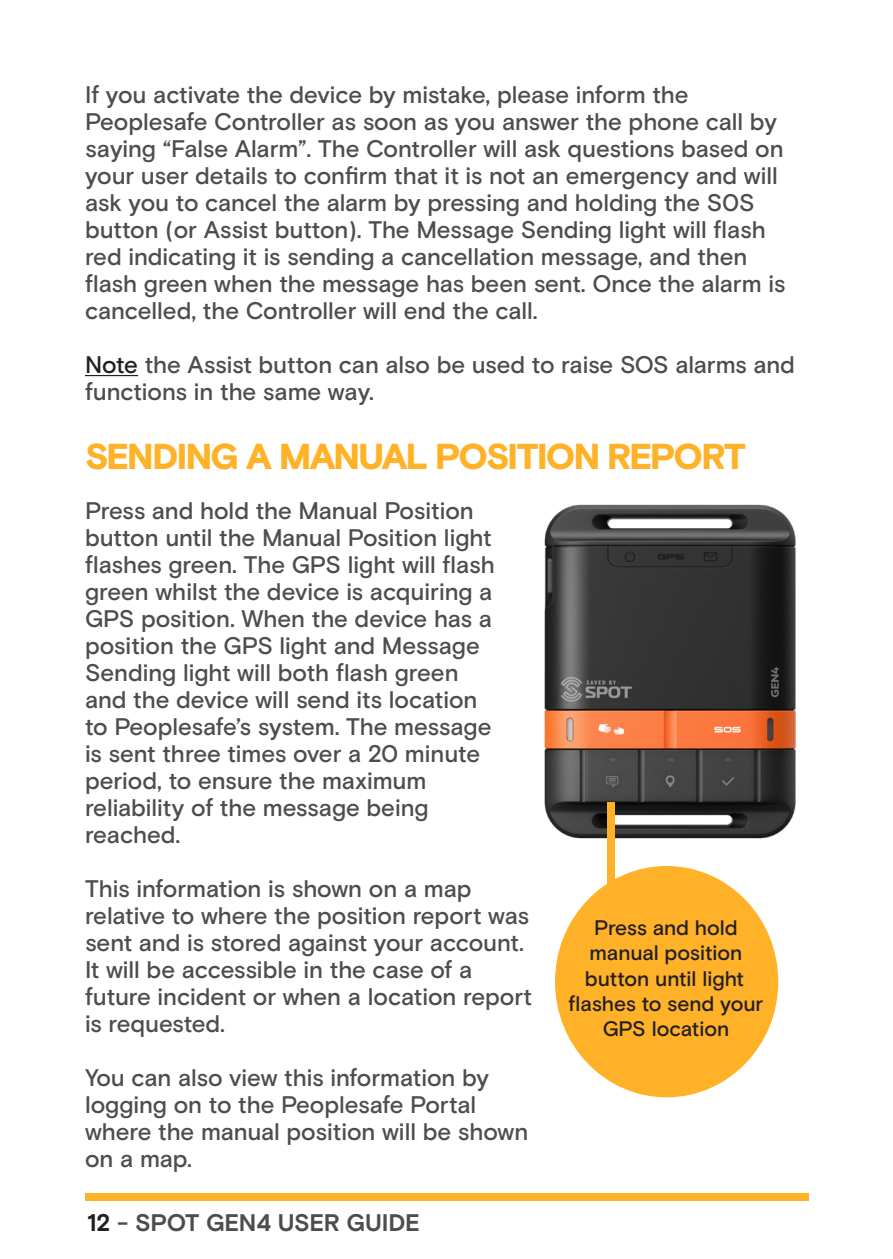
<style>
.page{position:relative;width:893px;height:1259px;background:#fff}
.page>*{position:absolute;margin:0;border:0;box-sizing:border-box;transform-origin:0 0}
.t1{font:900 36px "Basis Grotesque";letter-spacing:-.05em;color:#ffb228}
.t2{font:500 24px/27px "Basis Grotesque";letter-spacing:-.005em;color:#4d4d4d}
.t3{font:700 24px "Basis Grotesque";letter-spacing:-.015em;color:#4d4d4d}
.t4{font:500 21px/25.2px "Basis Grotesque";letter-spacing:-.005em;color:#231f20;text-align:center}
.s1{color:#231f20}
</style>
<div class="page">
<hr style="left:85px;top:375px;width:53px;height:1px;background:#231f20">
<img style="left:544px;top:504px;width:252px;height:335px">
<div style="left:607px;top:802px;width:8px;height:156px;background:#ffb228"></div>
<div style="left:555px;top:866px;width:223px;height:231px;background:#ffb228;border-radius:50%"></div>
<div style="left:85px;top:1193px;width:724px;height:8px;background:#fdb325"></div>
<p class="t2" style="left:85px;top:82px;width:702px">If you activate the device by mistake, please inform the Peoplesafe Controller as soon as you answer the phone call by saying “False Alarm”. The Controller will ask questions based on your user details to confirm that it is not an emergency and will ask you to cancel the alarm by pressing and holding the S0S button (or Assist button). The Message Sending light will flash red indicating it is sending a cancellation message, and then flash green when the message has been sent. Once the alarm is cancelled, the Controller will end the call.</p>
<p class="t2" style="left:85px;top:352px;width:711px"><span class="s1">Note</span> the Assist button can also be used to raise SOS alarms and functions in the same way.</p>
<p class="t1" style="left:85px;top:435px;width:662px">SENDING A MANUAL POSITION REPORT</p>
<p class="t2" style="left:85px;top:498px;width:411px">Press and hold the Manual Position button until the Manual Position light flashes green. The GPS light will flash green whilst the device is acquiring a GPS position. When the device has a position the GPS light and Message Sending light will both flash green and the device will send its location to Peoplesafe’s system. The message is sent three times over a 20 minute period, to ensure the maximum reliability of the message being reached.</p>
<p class="t2" style="left:85px;top:876px;width:449px">This information is shown on a map relative to where the position report was sent and is stored against your account.<br>It will be accessible in the case of a future incident or when a location report is requested.</p>
<p class="t2" style="left:85px;top:1065px;width:445px">You can also view this information by logging on to the Peoplesafe Portal where the manual position will be shown on a map.</p>
<p class="t3" style="left:87px;top:1208px;width:334px"><span class="s1">12</span> - SPOT GEN4 USER GUIDE</p>
<p class="t4" style="left:569px;top:916px;width:196px">Press and hold manual position button until light flashes to send your<br>GPS location</p>
</div>
